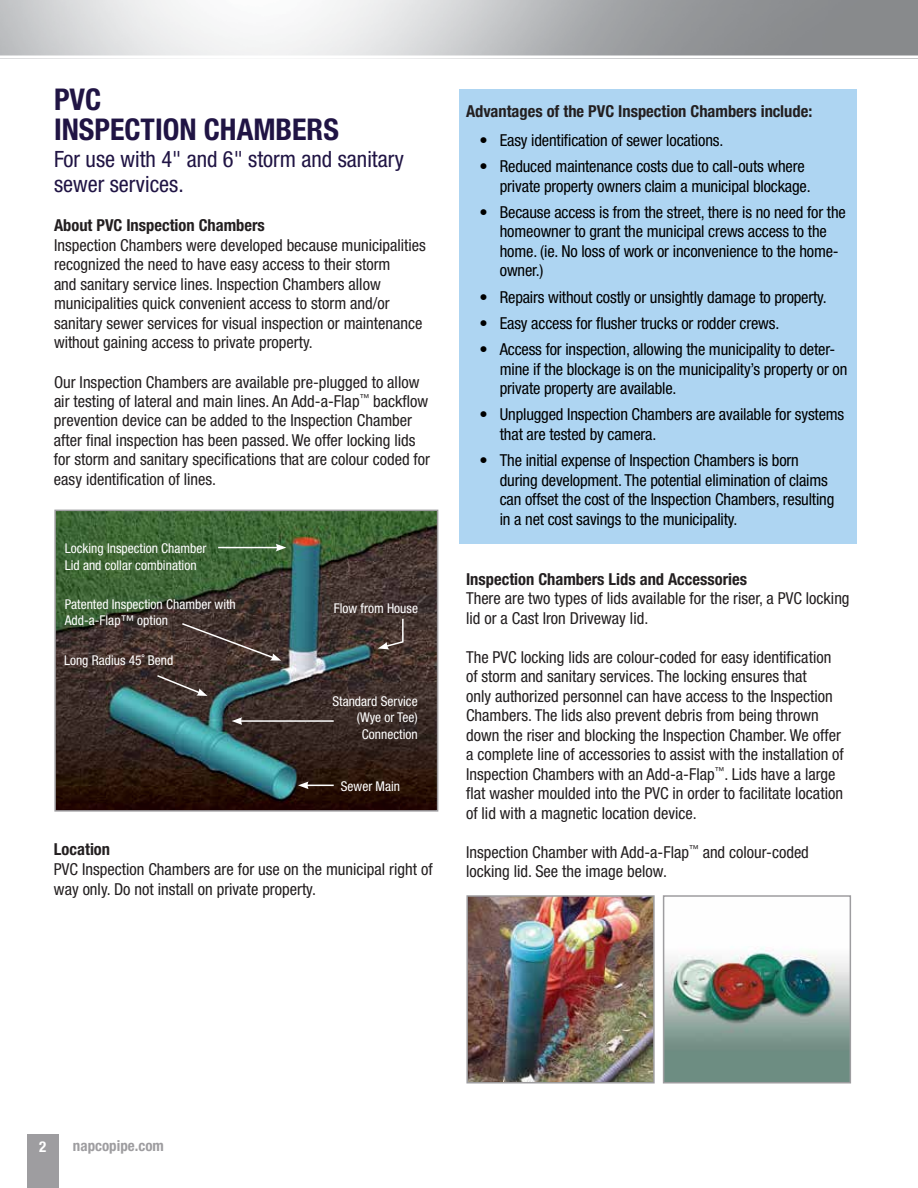
<style>
.page{position:relative;width:918px;height:1188px;background:#fff}
.page>*{position:absolute;margin:0;border:0;box-sizing:border-box;transform-origin:0 0}
.t1{font:700 condensed 30px/30px "Helvetica Neue LT Std";color:#201444}
.t2{font:condensed 22.5px/25.5px "Helvetica Neue LT Std";color:#201444}
.t3{font:condensed 16.5px/19.5px "Helvetica Neue LT Std";color:#231f20}
.t4{font:condensed 16.5px/19.5px "Helvetica Neue LT Std";letter-spacing:-.01em;color:#000}
.t5{font:700 condensed 16.5px "Helvetica Neue LT Std";color:#231f20}
.t6{font:700 condensed 15px "Helvetica Neue LT Std";color:#9e9da0}
.t7{font:700 condensed 15px "Helvetica Neue LT Std";color:#fff}
.t8{font:condensed 13.5px/16.5px "Helvetica Neue LT Std";color:#fff}
</style>
<div class="page">
<div style="left:27px;top:1134px;width:31px;height:54px;background:#9e9da0"></div>
<div style="left:460px;top:90px;width:397px;height:454px;background:#aed5f2"></div>
<img style="left:57px;top:513px;width:378px;height:296px">
<div style="left:54px;top:510px;width:384px;height:302px;border:2px solid #9e9da0"></div>
<img style="left:469px;top:898px;width:183px;height:183px">
<div style="left:466px;top:895px;width:189px;height:189px;border:2px solid #9e9da0"></div>
<img style="left:666px;top:947px;width:182px;height:134px">
<div style="left:663px;top:895px;width:188px;height:189px;border:2px solid #9e9da0"></div>
<hr style="left:218px;top:547px;width:60px;height:1px;background:#fff">
<svg style="left:276px;top:544px;width:10px;height:7px"></svg>
<hr style="left:240px;top:720px;width:94px;height:2px;background:#fff">
<svg style="left:232px;top:717px;width:10px;height:8px"></svg>
<svg style="left:298px;top:781px;width:36px;height:8px"></svg>
<svg style="left:180px;top:622px;width:101px;height:39px;background:#4b3c38"></svg>
<svg style="left:156px;top:674px;width:52px;height:22px"></svg>
<svg style="left:378px;top:617px;width:26px;height:32px"></svg>
<h1 class="t1" style="left:54px;top:84px;width:286px">PVC<br>INSPECTION CHAMBERS</h1>
<h2 class="t2" style="left:54px;top:146px;width:351px">For use with 4" and 6" storm and sanitary sewer services.</h2>
<p class="t5" style="left:54px;top:216px;width:212px">About PVC Inspection Chambers</p>
<p class="t3" style="left:54px;top:235px;width:373px">Inspection Chambers were developed because municipalities recognized the need to have easy access to their storm<br>and sanitary service lines. Inspection Chambers allow municipalities quick convenient access to storm and/or sanitary sewer services for visual inspection or maintenance without gaining access to private property.</p>
<p class="t3" style="left:54px;top:372px;width:378px">Our Inspection Chambers are available pre-plugged to allow air testing of lateral and main lines. An Add-a-Flap<sup>™</sup> backflow prevention device can be added to the Inspection Chamber after final inspection has been passed. We offer locking lids for storm and sanitary specifications that are colour coded for easy identification of lines.</p>
<p class="t8" style="left:65px;top:540px;width:143px">Locking Inspection Chamber<br>Lid and collar combination</p>
<p class="t8" style="left:65px;top:596px;width:173px">Patented Inspection Chamber with<br>Add-a-Flap™ option</p>
<p class="t8" style="left:64px;top:652px;width:111px">Long Radius 45˚ Bend</p>
<p class="t8" style="left:334px;top:600px;width:86px">Flow from House</p>
<p class="t8" style="left:333px;top:692px;width:87px;text-align:right">Standard Service (Wye or Tee)<br>Connection</p>
<p class="t8" style="left:341px;top:778px;width:61px">Sewer Main</p>
<p class="t5" style="left:54px;top:840px;width:58px">Location</p>
<p class="t3" style="left:54px;top:859px;width:380px">PVC Inspection Chambers are for use on the municipal right of way only. Do not install on private property.</p>
<p class="t5" style="left:466px;top:101px;width:348px">Advantages of the PVC Inspection Chambers include:</p>
<p class="t4" style="left:480px;top:130px;width:245px">• Easy identification of sewer locations.</p>
<p class="t4" style="left:500px;top:156px;width:312px;text-indent:-20px">• Reduced maintenance costs due to call-outs where private property owners claim a municipal blockage.</p>
<p class="t4" style="left:500px;top:202px;width:348px;text-indent:-20px">• Because access is from the street, there is no need for the homeowner to grant the municipal crews access to the home. (ie. No loss of work or inconvenience to the home&shy;owner.)</p>
<p class="t4" style="left:480px;top:287px;width:349px">• Repairs without costly or unsightly damage to property.</p>
<p class="t4" style="left:480px;top:313px;width:301px">• Easy access for flusher trucks or rodder crews.</p>
<p class="t4" style="left:500px;top:339px;width:349px;text-indent:-20px">• Access for inspection, allowing the municipality to deter&shy;mine if the blockage is on the municipality’s property or on private property are available.</p>
<p class="t4" style="left:500px;top:405px;width:346px;text-indent:-20px">• Unplugged Inspection Chambers are available for systems that are tested by camera.</p>
<p class="t4" style="left:500px;top:450px;width:336px;text-indent:-20px">• The initial expense of Inspection Chambers is born during development. The potential elimination of claims can offset the cost of the Inspection Chambers, resulting in a net cost savings to the municipality.</p>
<p class="t5" style="left:466px;top:569px;width:283px">Inspection Chambers Lids and Accessories</p>
<p class="t3" style="left:466px;top:588px;width:385px">There are two types of lids available for the riser, a PVC locking lid or a Cast Iron Driveway lid.</p>
<p class="t3" style="left:466px;top:647px;width:379px">The PVC locking lids are colour-coded for easy identification of storm and sanitary services. The locking ensures that<br>only authorized personnel can have access to the Inspection Chambers. The lids also prevent debris from being thrown down the riser and blocking the Inspection Chamber. We offer a complete line of accessories to assist with the installation of Inspection Chambers with an Add-a-Flap<sup>™</sup>. Lids have a large flat washer moulded into the PVC in order to facilitate location of lid with a magnetic location device.</p>
<p class="t3" style="left:466px;top:842px;width:344px">Inspection Chamber with Add-a-Flap<sup>™</sup> and colour-coded locking lid. See the image below.</p>
<p class="t7" style="left:39px;top:1138px;width:9px">2</p>
<p class="t6" style="left:73px;top:1137px;width:93px">napcopipe.com</p>
</div>
